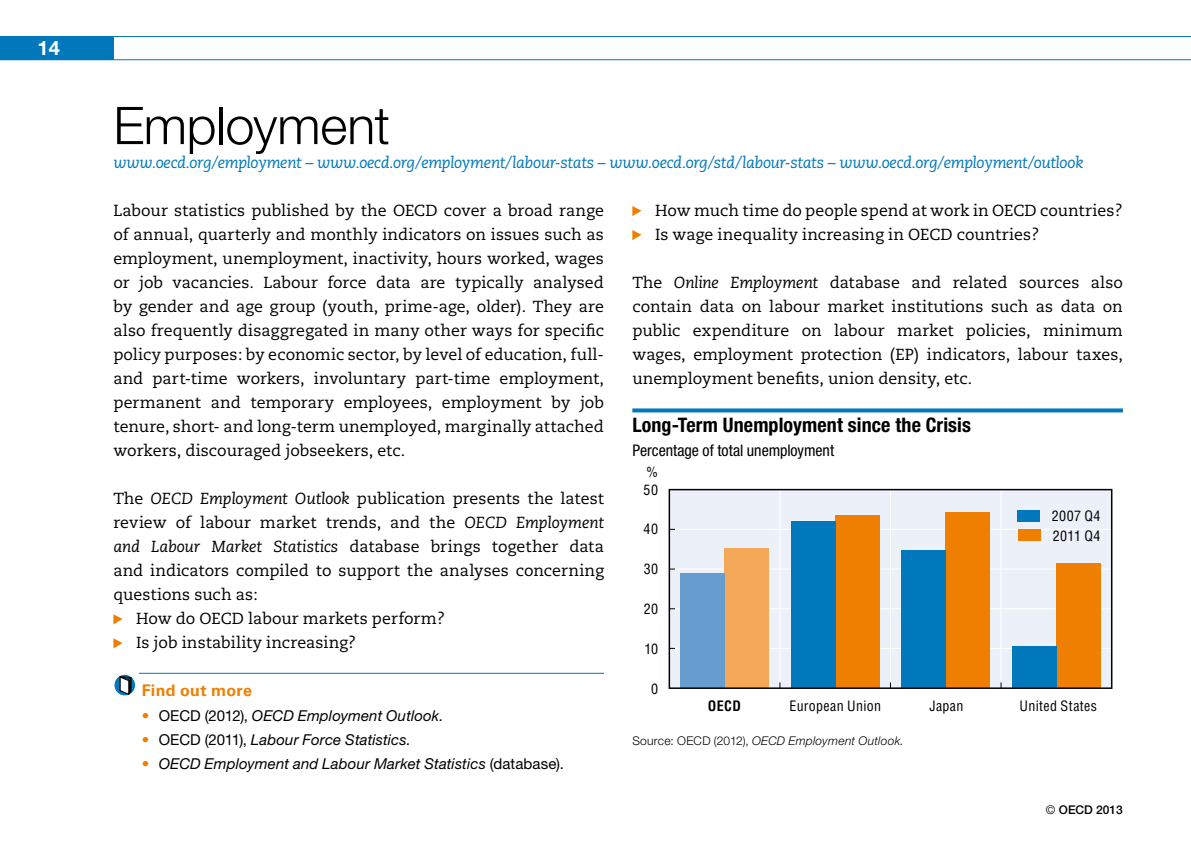
<style>
.page{position:relative;width:1191px;height:851px;background:#fff}
.page>*{position:absolute;margin:0;border:0;box-sizing:border-box;transform-origin:0 0}
.t1{font:300 52px "Helvetica Neue";letter-spacing:-.005em;color:#000}
.t2{font:700 condensed 20px "Helvetica Neue LT Std";letter-spacing:.005em;color:#000}
.t3{font:700 20px "Helvetica Neue";color:#fff}
.t4{font:16px/24px "Caecilia";color:#000;text-align:justify}
.t5{font:italic 16px "Caecilia";letter-spacing:-.025em;color:#0078bb}
.t6{font:condensed 16px "Helvetica Neue LT Std";color:#000}
.t7{font:700 16px "Univers LT Std";letter-spacing:.02em;color:#ee7f00}
.t8{font:italic 15px "Helvetica Neue LT Std";letter-spacing:.005em;color:#000}
.t9{font:condensed 14px/19.4px "Helvetica";letter-spacing:.025em;color:#000}
.t10{font:700 condensed 14px "Helvetica";color:#000}
.t11{font:italic 300 12px "Helvetica Neue LT Std";letter-spacing:.025em;color:#000}
.t12{font:500 12px "Helvetica Neue";color:#000}
.s1{font-style:italic}
.s2{color:#ee7f00}
.s3{font-style:normal}
.s4{font-weight:300}
</style>
<div class="page">
<div style="left:0;top:36px;width:113px;height:24px;background:#0078bb"></div>
<hr style="left:0;top:36px;width:1191px;height:1px;background:#0078bb">
<hr style="left:0;top:59px;width:1191px;height:1px;background:#0078bb">
<svg style="left:632px;top:408px;width:491px;height:4px;background:#1c86c2"></svg>
<svg style="left:632px;top:206px;width:9px;height:10px"></svg>
<svg style="left:632px;top:230px;width:9px;height:10px"></svg>
<div style="left:669px;top:489px;width:442px;height:199px;background:#ecf0f8"></div>
<hr style="left:669px;top:528px;width:442px;height:1px;background:#fff">
<hr style="left:669px;top:568px;width:442px;height:1px;background:#fff">
<hr style="left:669px;top:608px;width:442px;height:1px;background:#fff">
<hr style="left:669px;top:647px;width:442px;height:1px;background:#fff">
<hr style="left:1000px;top:489px;width:1px;height:199px;background:#fff">
<hr style="left:890px;top:489px;width:1px;height:199px;background:#fff">
<hr style="left:779px;top:489px;width:1px;height:199px;background:#fff">
<div style="left:724px;top:548px;width:45px;height:140px;background:#f5a858"></div>
<div style="left:1056px;top:563px;width:44px;height:125px;background:#ee7f00"></div>
<div style="left:945px;top:512px;width:45px;height:176px;background:#ee7f00"></div>
<div style="left:835px;top:515px;width:44px;height:173px;background:#ee7f00"></div>
<div style="left:680px;top:573px;width:44px;height:115px;background:#679ccf"></div>
<div style="left:1012px;top:646px;width:44px;height:42px;background:#0079bc"></div>
<div style="left:901px;top:550px;width:44px;height:138px;background:#0079bc"></div>
<div style="left:791px;top:521px;width:44px;height:167px;background:#0079bc"></div>
<div style="left:668px;top:489px;width:444px;height:199px;border:2px solid #000"></div>
<div style="left:1017px;top:510px;width:22px;height:11px;background:#0079bc"></div>
<div style="left:1018px;top:529px;width:23px;height:12px;background:#ee7f00"></div>
<svg style="left:113px;top:614px;width:10px;height:10px"></svg>
<svg style="left:113px;top:638px;width:10px;height:10px"></svg>
<hr style="left:139px;top:672px;width:465px;height:1px;background:#0078bb">
<svg style="left:114px;top:674px;width:22px;height:21px"></svg>
<div style="left:113px;top:673px;width:23px;height:23px;border:1px solid #fff;border-radius:50%"></div>
<svg style="left:120px;top:676px;width:11px;height:18px"></svg>
<p class="t3" style="left:38px;top:35px;width:24px">14</p>
<h1 class="t1" style="left:113px;top:94px;width:278px">Employment</h1>
<p class="t5" style="left:113px;top:153px;width:971px">www.oecd.org/employment – www.oecd.org/employment/labour-stats – www.oecd.org/std/labour-stats – www.oecd.org/employment/outlook</p>
<p class="t4" style="left:113px;top:199px;width:492px">Labour statistics published by the OECD cover a broad range of annual, quarterly and monthly indicators on issues such as employment, unemployment, inactivity, hours worked, wages or job vacancies. Labour force data are typically analysed by gender and age group (youth, prime-age, older). They are also frequently disaggregated in many other ways for specific policy purposes: by economic sector, by level of education, full&shy;and part-time workers, involuntary part-time employment, permanent and temporary employees, employment by job tenure, short- and long-term unemployed, marginally attached workers, discouraged jobseekers, etc.</p>
<p class="t4" style="left:113px;top:487px;width:492px">The <span class="s1">OECD Employment Outlook</span> publication presents the latest</p>
<p class="t4" style="left:113px;top:511px;width:492px">review of labour market trends, and the <span class="s1">OECD Employment</span></p>
<p class="t4" style="left:113px;top:535px;width:492px"><span class="s1">and Labour Market Statistics</span> database brings together data</p>
<p class="t4" style="left:113px;top:559px;width:492px">and indicators compiled to support the analyses concerning</p>
<p class="t4" style="left:113px;top:583px;width:146px">questions such as:</p>
<p class="t4" style="left:136px;top:607px;width:310px">How do OECD labour markets perform?</p>
<p class="t4" style="left:136px;top:631px;width:222px">Is job instability increasing?</p>
<p class="t7" style="left:142px;top:681px;width:112px">Find out more</p>
<p class="t8" style="left:142px;top:706px;width:303px"><span class="s2">•</span> <span class="s3">OECD (2012),</span> OECD Employment Outlook.</p>
<p class="t8" style="left:142px;top:730px;width:271px"><span class="s2">•</span> <span class="s3">OECD (2011),</span> Labour Force Statistics.</p>
<p class="t8" style="left:142px;top:754px;width:424px"><span class="s2">•</span> OECD Employment and Labour Market Statistics <span class="s3">(database).</span></p>
<p class="t4" style="left:655px;top:199px;width:469px">How much time do people spend at work in OECD countries?<br>Is wage inequality increasing in OECD countries?</p>
<p class="t4" style="left:632px;top:271px;width:492px">The <span class="s1">Online Employment</span> database and related sources also contain data on labour market institutions such as data on public expenditure on labour market policies, minimum wages, employment protection (EP) indicators, labour taxes, unemployment benefits, union density, etc.</p>
<p class="t2" style="left:632px;top:413px;width:340px">Long-Term Unemployment since the Crisis</p>
<p class="t6" style="left:632px;top:441px;width:203px">Percentage of total unemployment</p>
<p class="t9" style="left:646px;top:462px;width:13px">%</p>
<p class="t9" style="left:643px;top:479px;width:16px">50</p>
<p class="t9" style="left:643px;top:519px;width:16px">40</p>
<p class="t9" style="left:643px;top:559px;width:16px">30</p>
<p class="t9" style="left:643px;top:599px;width:16px">20</p>
<p class="t9" style="left:644px;top:638px;width:15px">10</p>
<p class="t9" style="left:651px;top:678px;width:8px">0</p>
<p class="t9" style="left:1051px;top:506px;width:50px">2007 Q4<br>2011 Q4</p>
<p class="t10" style="left:708px;top:696px;width:35px">OECD</p>
<p class="t9" style="left:789px;top:695px;width:93px">European Union</p>
<p class="t9" style="left:929px;top:695px;width:36px">Japan</p>
<p class="t9" style="left:1019px;top:695px;width:79px">United States</p>
<p class="t11" style="left:632px;top:733px;width:273px"><span class="s3">Source: OECD (2012),</span> OECD Employment Outlook.</p>
<p class="t12" style="left:1046px;top:802px;width:78px"><span class="s4">©</span> OECD 2013</p>
</div>
